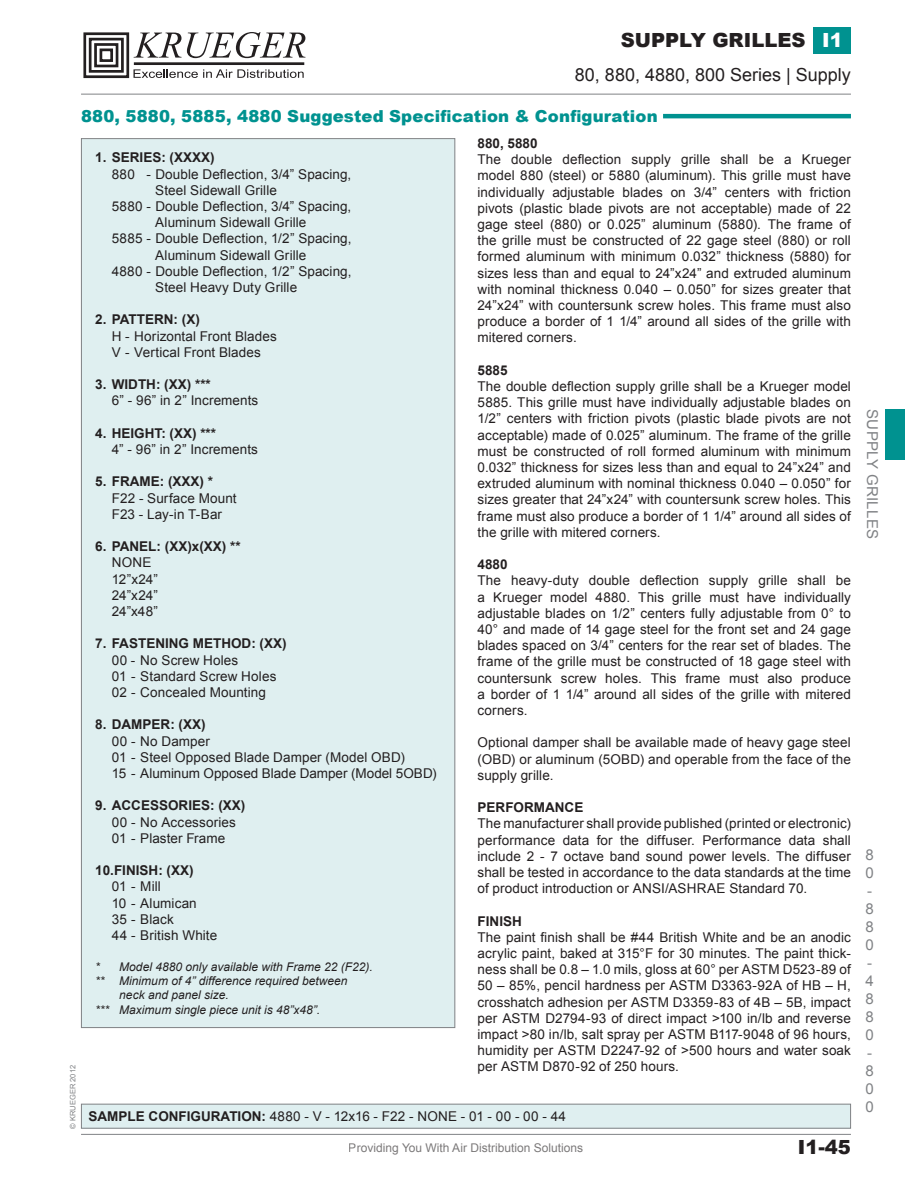
<style>
.page{position:relative;width:905px;height:1188px;background:#fff}
.page>*{position:absolute;margin:0;border:0;box-sizing:border-box;transform-origin:0 0}
.t1{font:900 19.5px "Arial";color:#231f20}
.t2{font:900 19.5px "Arial";color:#fff}
.t3{font:18px "Arial";color:#231f20}
.Normal_Text{font:900 16.5px "Arial";letter-spacing:.01em;color:#009290}
.t4{font:15px "Arial";letter-spacing:.025em;color:#808285}
.Normal_Text-2{font:13.5px/16.2px "Arial";letter-spacing:.005em;color:#231f20;text-align:justify}
.Features{font:13.5px "Arial";letter-spacing:.01em;color:#231f20}
.Features-2{font:700 13.5px "Arial";color:#231f20}
.Normal_Text-3{font:700 13.5px "Arial";color:#231f20}
.Features-3{font:italic 12px "Arial";color:#231f20}
.t5{font:12px "Arial";color:#231f20}
.t6{font:7.5px "Arial";color:#808285}
.s1{color:#fff}
.s2{font-weight:700}
</style>
<div class="page">
<hr style="left:81px;top:94px;width:769px;height:1px;background:#808285">
<hr style="left:81px;top:1134px;width:769px;height:1px;background:#808285">
<div style="left:813px;top:27px;width:38px;height:27px;background:#009290"></div>
<div style="left:83px;top:32px;width:46px;height:46px;border:3px solid #231f20"></div>
<div style="left:89px;top:38px;width:35px;height:35px;border:3px solid #231f20"></div>
<div style="left:94px;top:43px;width:24px;height:24px;border:3px solid #231f20"></div>
<div style="left:100px;top:49px;width:13px;height:13px;border:3px solid #231f20"></div>
<hr style="left:134px;top:62px;width:170px;height:3px;background:#231f20">
<svg style="left:133px;top:32px;width:172px;height:26px"></svg>
<svg style="left:133px;top:69px;width:171px;height:9px"></svg>
<div style="left:885px;top:409px;width:19px;height:51px;background:#009290"></div>
<div style="left:81px;top:139px;width:374px;height:889px;background:#dfeff0"></div>
<div style="left:81px;top:1104px;width:769px;height:24px;background:#dfeff0"></div>
<div style="left:81px;top:1104px;width:769px;height:25px;border:1px solid #808285"></div>
<hr style="left:663px;top:114px;width:187px;height:4px;background:#009290">
<h1 class="t1" style="left:620px;top:26px;width:223px">SUPPLY GRILLES <span class="s1">I1</span></h1>
<h1 class="t2" style="left:833px;top:26px;width:9px">I</h1>
<p class="t3" style="left:575px;top:63px;width:277px">80, 880, 4880, 800 Series | Supply</p>
<p class="Normal_Text" style="left:81px;top:104px;width:578px">880, 5880, 5885, 4880 Suggested Specification &amp; Configuration</p>
<p class="t6" style="left:68px;top:1129px;width:65px;rotate:-90deg">© KRUEGER 2012</p>
<p class="Normal_Text-3" style="left:477px;top:134px;width:62px">880, 5880</p>
<p class="Normal_Text-2" style="left:477px;top:152px;width:375px">The double deflection supply grille shall be a Krueger model 880 (steel) or 5880 (aluminum). This grille must have individually adjustable blades on 3/4” centers with friction pivots (plastic blade pivots are not acceptable) made of 22 gage steel (880) or 0.025” aluminum (5880). The frame of the grille must be constructed of 22 gage steel (880) or roll formed aluminum with minimum 0.032” thickness (5880) for sizes less than and equal to 24”x24” and extruded aluminum with nominal thickness 0.040 – 0.050” for sizes greater that 24”x24” with countersunk screw holes. This frame must also produce a border of 1 1/4” around all sides of the grille with mitered corners.</p>
<p class="Normal_Text-3" style="left:477px;top:361px;width:32px">5885</p>
<p class="Normal_Text-2" style="left:477px;top:378px;width:375px">The double deflection supply grille shall be a Krueger model 5885. This grille must have individually adjustable blades on 1/2” centers with friction pivots (plastic blade pivots are not acceptable) made of 0.025” aluminum. The frame of the grille must be constructed of roll formed aluminum with minimum 0.032” thickness for sizes less than and equal to 24”x24” and extruded aluminum with nominal thickness 0.040 – 0.050” for sizes greater that 24”x24” with countersunk screw holes. This frame must also produce a border of 1 1/4” around all sides of the grille with mitered corners.</p>
<p class="Normal_Text-3" style="left:477px;top:556px;width:32px">4880</p>
<p class="Normal_Text-2" style="left:477px;top:573px;width:375px">The heavy-duty double deflection supply grille shall be a Krueger model 4880. This grille must have individually adjustable blades on 1/2” centers fully adjustable from 0° to 40° and made of 14 gage steel for the front set and 24 gage blades spaced on 3/4” centers for the rear set of blades. The frame of the grille must be constructed of 18 gage steel with countersunk screw holes. This frame must also produce a border of 1 1/4” around all sides of the grille with mitered corners.</p>
<p class="Normal_Text-2" style="left:477px;top:735px;width:375px">Optional damper shall be available made of heavy gage steel (OBD) or aluminum (5OBD) and operable from the face of the supply grille.</p>
<p class="Normal_Text-3" style="left:477px;top:799px;width:107px">PERFORMANCE</p>
<p class="Normal_Text-2" style="left:477px;top:816px;width:375px">The manufacturer shall provide published (printed or electronic) performance data for the diffuser. Performance data shall include 2 - 7 octave band sound power levels. The diffuser shall be tested in accordance to the data standards at the time of product introduction or ANSI/ASHRAE Standard 70.</p>
<p class="Normal_Text-3" style="left:477px;top:912px;width:46px">FINISH</p>
<p class="Normal_Text-2" style="left:477px;top:929px;width:375px">The paint finish shall be #44 British White and be an anodic acrylic paint, baked at 315°F for 30 minutes. The paint thick&shy;ness shall be 0.8 – 1.0 mils, gloss at 60° per ASTM D523-89 of 50 – 85%, pencil hardness per ASTM D3363-92A of HB – H, crosshatch adhesion per ASTM D3359-83 of 4B – 5B, impact per ASTM D2794-93 of direct impact &gt;100 in/lb and reverse impact &gt;80 in/lb, salt spray per ASTM B117-9048 of 96 hours, humidity per ASTM D2247-92 of &gt;500 hours and water soak per ASTM D870-92 of 250 hours.</p>
<p class="Normal_Text-2" style="left:88px;top:1108px;width:479px"><span class="s2">SAMPLE CONFIGURATION:</span> 4880 - V - 12x16 - F22 - NONE - 01 - 00 - 00 - 44</p>
<p class="Features-2" style="left:95px;top:149px;width:121px">1. SERIES: (XXXX)</p>
<p class="Features" style="left:112px;top:165px;width:241px">880 - Double Deflection, 3/4” Spacing,</p>
<p class="Features" style="left:155px;top:181px;width:123px">Steel Sidewall Grille</p>
<p class="Features" style="left:112px;top:197px;width:241px">5880 - Double Deflection, 3/4” Spacing,</p>
<p class="Features" style="left:155px;top:214px;width:153px">Aluminum Sidewall Grille</p>
<p class="Features" style="left:112px;top:230px;width:241px">5885 - Double Deflection, 1/2” Spacing,</p>
<p class="Features" style="left:155px;top:246px;width:153px">Aluminum Sidewall Grille</p>
<p class="Features" style="left:112px;top:262px;width:241px">4880 - Double Deflection, 1/2” Spacing,</p>
<p class="Features" style="left:155px;top:278px;width:143px">Steel Heavy Duty Grille</p>
<p class="Features-2" style="left:95px;top:311px;width:106px">2. PATTERN: (X)</p>
<p class="Features" style="left:112px;top:327px;width:166px">H - Horizontal Front Blades</p>
<p class="Features" style="left:112px;top:343px;width:150px">V - Vertical Front Blades</p>
<p class="Features-2" style="left:95px;top:375px;width:117px">3. WIDTH: (XX) ***</p>
<p class="Features" style="left:112px;top:392px;width:148px">6” - 96” in 2” Increments</p>
<p class="Features-2" style="left:95px;top:424px;width:122px">4. HEIGHT: (XX) ***</p>
<p class="Features" style="left:112px;top:440px;width:148px">4” - 96” in 2” Increments</p>
<p class="Features-2" style="left:95px;top:473px;width:119px">5. FRAME: (XXX) *</p>
<p class="Features" style="left:112px;top:489px;width:126px">F22 - Surface Mount</p>
<p class="Features" style="left:112px;top:505px;width:112px">F23 - Lay-in T-Bar</p>
<p class="Features-2" style="left:95px;top:537px;width:147px">6. PANEL: (XX)x(XX) **</p>
<p class="Features" style="left:112px;top:554px;width:41px">NONE</p>
<p class="Features" style="left:112px;top:570px;width:48px">12”x24”</p>
<p class="Features" style="left:112px;top:586px;width:48px">24”x24”</p>
<p class="Features" style="left:112px;top:602px;width:48px">24”x48”</p>
<p class="Features-2" style="left:95px;top:635px;width:193px">7. FASTENING METHOD: (XX)</p>
<p class="Features" style="left:112px;top:651px;width:128px">00 - No Screw Holes</p>
<p class="Features" style="left:112px;top:667px;width:166px">01 - Standard Screw Holes</p>
<p class="Features" style="left:112px;top:683px;width:156px">02 - Concealed Mounting</p>
<p class="Features-2" style="left:95px;top:716px;width:112px">8. DAMPER: (XX)</p>
<p class="Features" style="left:112px;top:732px;width:100px">00 - No Damper</p>
<p class="Features" style="left:112px;top:748px;width:295px">01 - Steel Opposed Blade Damper (Model OBD)</p>
<p class="Features" style="left:112px;top:764px;width:326px">15 - Aluminum Opposed Blade Damper (Model 5OBD)</p>
<p class="Features-2" style="left:95px;top:797px;width:152px">9. ACCESSORIES: (XX)</p>
<p class="Features" style="left:112px;top:813px;width:126px">00 - No Accessories</p>
<p class="Features" style="left:112px;top:829px;width:115px">01 - Plaster Frame</p>
<p class="Features-2" style="left:95px;top:861px;width:100px">10.FINISH: (XX)</p>
<p class="Features" style="left:112px;top:878px;width:51px">01 - Mill</p>
<p class="Features" style="left:112px;top:894px;width:86px">10 - Alumican</p>
<p class="Features" style="left:112px;top:910px;width:63px">35 - Black</p>
<p class="Features" style="left:112px;top:926px;width:107px">44 - British White</p>
<p class="Features-3" style="left:95px;top:959px;width:279px">* Model 4880 only available with Frame 22 (F22).</p>
<p class="Features-3" style="left:95px;top:973px;width:254px">** Minimum of 4” difference required between</p>
<p class="Features-3" style="left:119px;top:987px;width:111px">neck and panel size.</p>
<p class="Features-3" style="left:95px;top:1002px;width:226px">*** Maximum single piece unit is 48”x48”.</p>
<p class="t5" style="left:349px;top:1140px;width:236px">Providing You With Air Distribution Solutions</p>
<h1 class="t1" style="left:797px;top:1133px;width:55px">I1-45</h1>
<p class="t4" style="left:882px;top:409px;width:132px;rotate:90deg">SUPPLY GRILLES</p>
<p class="t4" style="left:865px;top:845px;width:10px">8</p>
<p class="t4" style="left:865px;top:863px;width:10px">0</p>
<p class="t4" style="left:867px;top:881px;width:6px">-</p>
<p class="t4" style="left:865px;top:899px;width:10px">8</p>
<p class="t4" style="left:865px;top:917px;width:10px">8</p>
<p class="t4" style="left:865px;top:935px;width:10px">0</p>
<p class="t4" style="left:867px;top:953px;width:6px">-</p>
<p class="t4" style="left:865px;top:971px;width:10px">4</p>
<p class="t4" style="left:865px;top:989px;width:10px">8</p>
<p class="t4" style="left:865px;top:1007px;width:10px">8</p>
<p class="t4" style="left:865px;top:1025px;width:10px">0</p>
<p class="t4" style="left:867px;top:1043px;width:6px">-</p>
<p class="t4" style="left:865px;top:1061px;width:10px">8</p>
<p class="t4" style="left:865px;top:1079px;width:10px">0</p>
<p class="t4" style="left:865px;top:1097px;width:10px">0</p>
</div>
